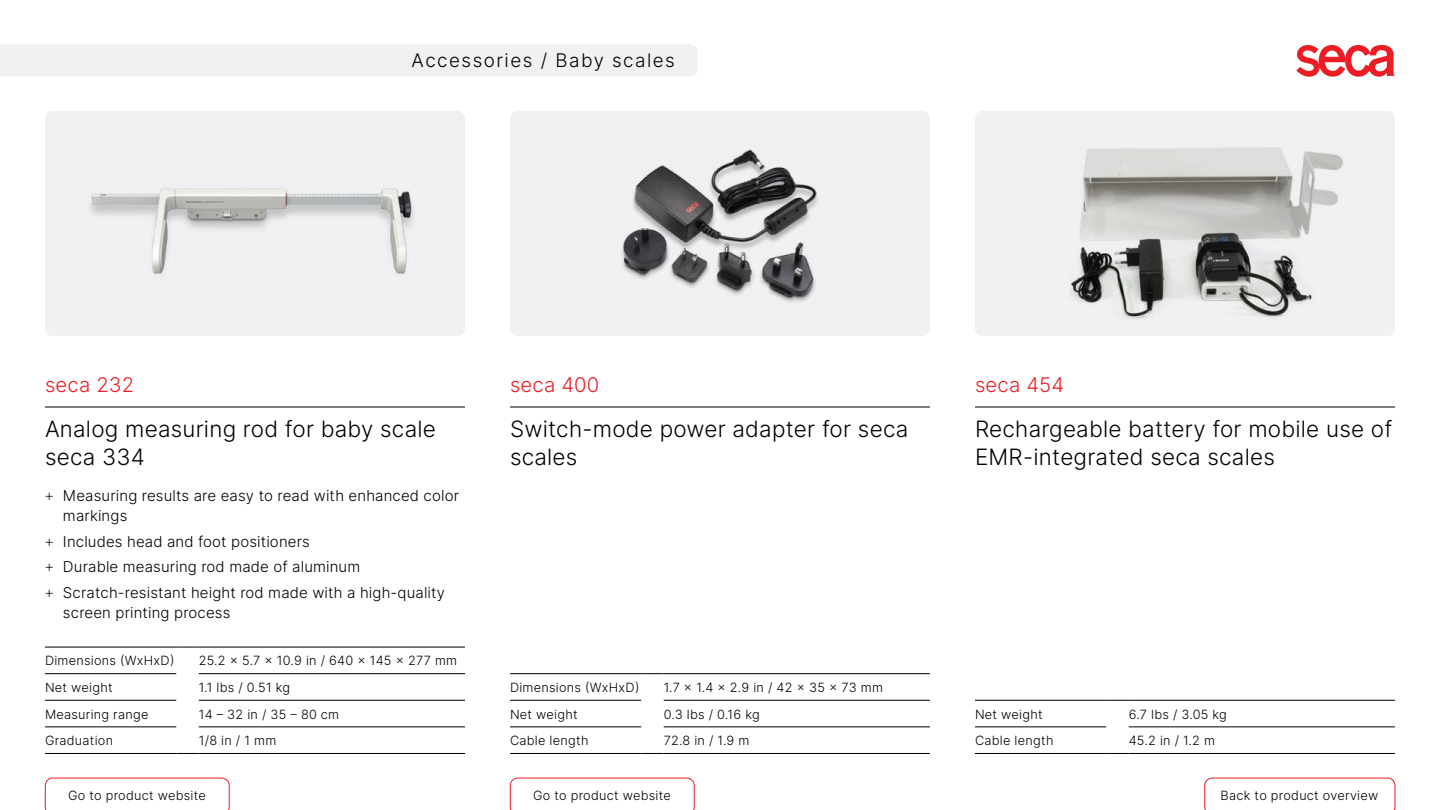
<style>
.page{position:relative;width:1440px;height:810px;background:#fff}
.page>*{position:absolute;margin:0;border:0;box-sizing:border-box;transform-origin:0 0}
.t1{font:300 22.5px/28.5px "Inter";letter-spacing:.01em;color:#000}
.t2{font:300 20.25px "Inter";letter-spacing:.01em;color:#ee1c25}
.t3{font:300 18.75px "Inter";letter-spacing:.08em;color:#000}
.t4{font:300 15px/25.8px "Inter";letter-spacing:.01em;color:#000}
.t5{font:300 12.75px "Inter";letter-spacing:.02em;color:#000}
.s1{font-family:"Work Sans"}
</style>
<div class="page">
<div style="left:0;top:44px;width:697px;height:32px;background:#eff1f2"></div>
<svg style="left:45px;top:778px;width:185px;height:32px"></svg>
<svg style="left:510px;top:778px;width:184px;height:32px"></svg>
<svg style="left:1204px;top:778px;width:191px;height:32px"></svg>
<hr style="left:510px;top:407px;width:420px;height:1px;background:#000">
<hr style="left:510px;top:673px;width:131px;height:1px;background:#000">
<hr style="left:510px;top:700px;width:131px;height:1px;background:#000">
<hr style="left:510px;top:727px;width:131px;height:1px;background:#000">
<hr style="left:664px;top:673px;width:266px;height:1px;background:#000">
<hr style="left:664px;top:700px;width:266px;height:1px;background:#000">
<hr style="left:664px;top:727px;width:266px;height:1px;background:#000">
<svg style="left:641px;top:673px;width:23px;height:1px"></svg>
<hr style="left:510px;top:753px;width:131px;height:1px;background:#000">
<svg style="left:641px;top:753px;width:23px;height:1px"></svg>
<hr style="left:664px;top:753px;width:266px;height:1px;background:#000">
<div style="left:510px;top:111px;width:420px;height:225px;background:#eff1f2;border-radius:8px"></div>
<img style="left:622px;top:149px;width:196px;height:153px">
<hr style="left:975px;top:407px;width:420px;height:1px;background:#000">
<hr style="left:975px;top:727px;width:131px;height:1px;background:#000">
<hr style="left:1129px;top:727px;width:266px;height:1px;background:#000">
<hr style="left:975px;top:753px;width:131px;height:1px;background:#000">
<svg style="left:1106px;top:753px;width:23px;height:1px"></svg>
<hr style="left:1129px;top:753px;width:266px;height:1px;background:#000">
<hr style="left:975px;top:700px;width:131px;height:1px;background:#000">
<svg style="left:1106px;top:700px;width:23px;height:1px"></svg>
<hr style="left:1129px;top:700px;width:266px;height:1px;background:#000">
<img style="left:975px;top:111px;width:420px;height:225px">
<hr style="left:45px;top:407px;width:420px;height:1px;background:#000">
<hr style="left:45px;top:647px;width:131px;height:1px;background:#000">
<hr style="left:45px;top:673px;width:131px;height:1px;background:#000">
<hr style="left:45px;top:700px;width:131px;height:1px;background:#000">
<hr style="left:45px;top:727px;width:131px;height:1px;background:#000">
<hr style="left:199px;top:647px;width:266px;height:1px;background:#000">
<hr style="left:199px;top:673px;width:266px;height:1px;background:#000">
<hr style="left:199px;top:700px;width:266px;height:1px;background:#000">
<hr style="left:199px;top:727px;width:266px;height:1px;background:#000">
<svg style="left:176px;top:647px;width:23px;height:1px"></svg>
<hr style="left:45px;top:753px;width:131px;height:1px;background:#000">
<svg style="left:176px;top:753px;width:23px;height:1px"></svg>
<hr style="left:199px;top:753px;width:266px;height:1px;background:#000">
<div style="left:45px;top:111px;width:420px;height:225px;background:#eff1f2;border-radius:8px"></div>
<img style="left:89px;top:188px;width:324px;height:86px">
<svg style="left:1296px;top:45px;width:99px;height:32px"></svg>
<h3 class="t3" style="left:412px;top:47px;width:265px">Accessories / Baby scales</h3>
<h2 class="t2" style="left:45px;top:370px;width:91px">seca 232</h2>
<h1 class="t1" style="left:45px;top:414px;width:392px">Analog measuring rod for baby scale seca 334</h1>
<p class="t4" style="left:63px;top:486px;width:398px;line-height:19.5px;text-indent:-18px"><span class="s1">+</span> Measuring results are easy to read with enhanced color markings</p>
<p class="t4" style="left:45px;top:528px;width:401px"><span class="s1">+</span> Includes head and foot positioners<br><span class="s1">+</span> Durable measuring rod made of aluminum<br><span class="s1">+</span> Scratch-resistant height rod made with a high-quality</p>
<p class="t4" style="left:63px;top:599px;width:169px">screen printing process</p>
<p class="t5" style="left:45px;top:652px;width:131px">Dimensions (WxHxD)</p>
<p class="t5" style="left:199px;top:652px;width:260px">25.2 x 5.7 x 10.9 in / 640 x 145 x 277 mm</p>
<p class="t5" style="left:45px;top:678px;width:69px">Net weight</p>
<p class="t5" style="left:199px;top:678px;width:93px">1.1 lbs / 0.51 kg</p>
<p class="t5" style="left:45px;top:705px;width:105px">Measuring range</p>
<p class="t5" style="left:199px;top:705px;width:142px">14 – 32 in / 35 – 80 cm</p>
<p class="t5" style="left:45px;top:732px;width:70px">Graduation</p>
<p class="t5" style="left:199px;top:732px;width:79px">1/8 in / 1 mm</p>
<h2 class="t2" style="left:510px;top:370px;width:91px">seca 400</h2>
<h1 class="t1" style="left:510px;top:414px;width:400px">Switch-mode power adapter for seca scales</h1>
<p class="t5" style="left:510px;top:678px;width:131px">Dimensions (WxHxD)</p>
<p class="t5" style="left:664px;top:678px;width:221px">1.7 x 1.4 x 2.9 in / 42 x 35 x 73 mm</p>
<p class="t5" style="left:510px;top:705px;width:69px">Net weight</p>
<p class="t5" style="left:664px;top:705px;width:97px">0.3 lbs / 0.16 kg</p>
<p class="t5" style="left:510px;top:732px;width:80px">Cable length</p>
<p class="t5" style="left:664px;top:732px;width:87px">72.8 in / 1.9 m</p>
<h2 class="t2" style="left:975px;top:370px;width:91px">seca 454</h2>
<h1 class="t1" style="left:975px;top:414px;width:419px">Rechargeable battery for mobile use of<br>EMR-integrated seca scales</h1>
<p class="t5" style="left:975px;top:705px;width:69px">Net weight</p>
<p class="t5" style="left:1129px;top:705px;width:100px">6.7 lbs / 3.05 kg</p>
<p class="t5" style="left:975px;top:732px;width:80px">Cable length</p>
<p class="t5" style="left:1129px;top:732px;width:88px">45.2 in / 1.2 m</p>
<p class="t5" style="left:68px;top:786px;width:139px">Go to product website</p>
<p class="t5" style="left:533px;top:786px;width:139px">Go to product website</p>
<p class="t5" style="left:1221px;top:786px;width:159px">Back to product overview</p>
</div>
